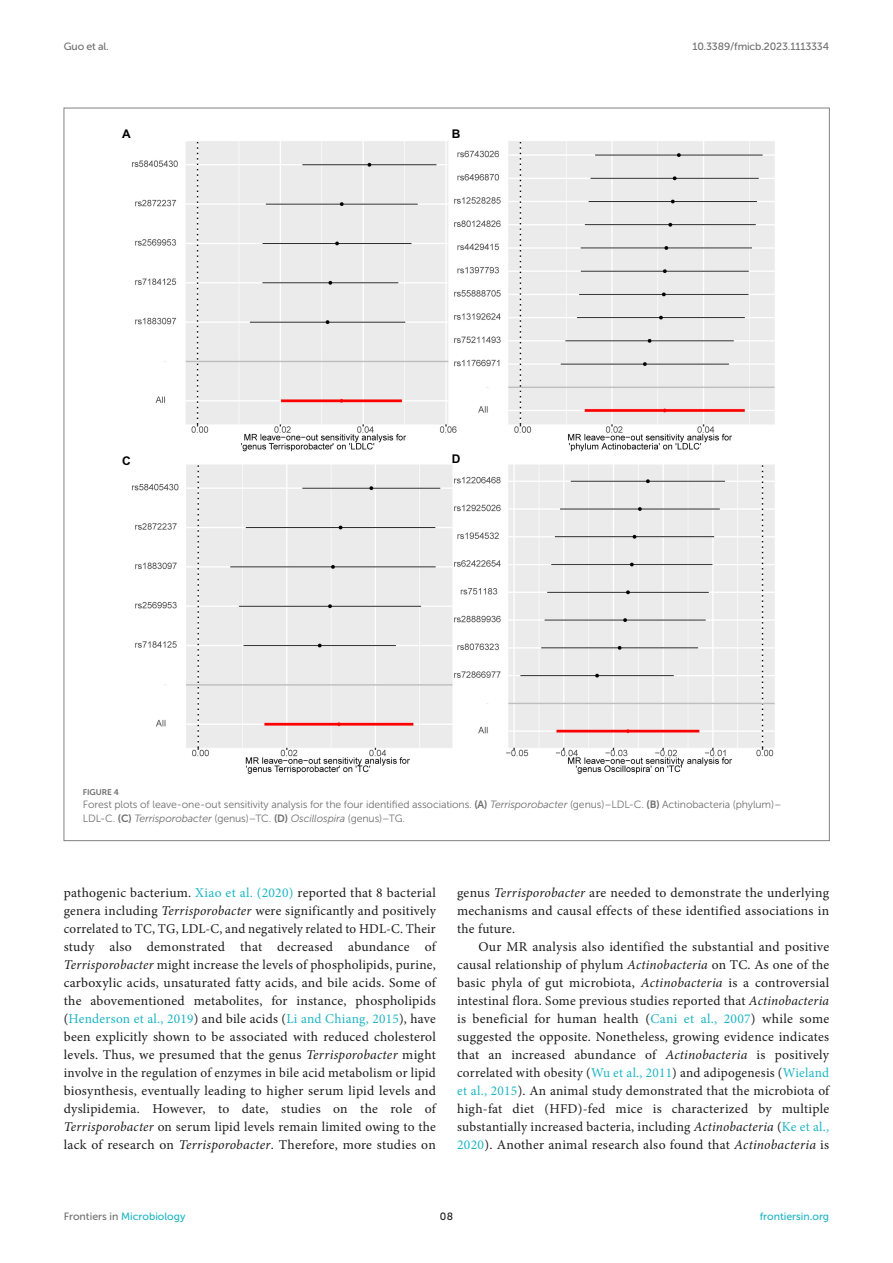
<style>
.page{position:relative;width:893px;height:1263px;background:#fff}
.page>*{position:absolute;margin:0;border:0;box-sizing:border-box;transform-origin:0 0}
.TEXT{font:13.5px/18px "Minion Pro";letter-spacing:.02em;color:#1b1c1b;text-align:justify}
.t1{font:700 12px "Arial";color:#000}
.FIG_LEG{font:10.5px/13.5px "Museo Sans 300";letter-spacing:-.01em;color:#706f70}
.t2{font:10.5px "Museo Sans 500";color:#1db5c3}
.t3{font:10.5px "Museo Sans 500";letter-spacing:-.015em;color:#706f70}
.t4{font:10.5px "Museo Sans 500";color:#1b1c1b}
.FIG_HD{font:8.25px "Museo Sans 700";letter-spacing:-.01em;color:#706f70}
.s1{font-family:"Museo Sans 700"}
.s2{font-style:italic}
.s3{color:#1db5c3}
.s4{color:#706f70}
</style>
<div class="page">
<img style="left:132px;top:141px;width:643px;height:633px">
<p class="t3" style="left:64px;top:41px;width:47px">Guo et al.</p>
<p class="t3" style="left:692px;top:41px;width:138px">10.3389/fmicb.2023.1113334</p>
<p class="t1" style="left:122px;top:125px;width:10px">A</p>
<p class="t1" style="left:452px;top:125px;width:10px">B</p>
<p class="t1" style="left:122px;top:452px;width:10px">C</p>
<p class="t1" style="left:452px;top:450px;width:10px">D</p>
<p class="FIG_HD" style="left:83px;top:787px;width:37px">FIGURE 4</p>
<p class="FIG_LEG" style="left:83px;top:798px;width:700px">Forest plots of leave-one-out sensitivity analysis for the four identified associations. <span class="s1">(A)</span> <span class="s2">Terrisporobacter</span> (genus)–LDL-C. <span class="s1">(B)</span> Actinobacteria (phylum)–<br>LDL-C. <span class="s1">(C)</span> <span class="s2">Terrisporobacter</span> (genus)–TC. <span class="s1">(D)</span> <span class="s2">Oscillospira</span> (genus)–TG.</p>
<p class="TEXT" style="left:64px;top:884px;width:374px">pathogenic bacterium. <span class="s3">Xiao et al. (2020)</span> reported that 8 bacterial genera including <span class="s2">Terrisporobacter</span> were significantly and positively correlated to TC, TG, LDL-C, and negatively related to HDL-C. Their study also demonstrated that decreased abundance of <span class="s2">Terrisporobacter</span> might increase the levels of phospholipids, purine, carboxylic acids, unsaturated fatty acids, and bile acids. Some of the abovementioned metabolites, for instance, phospholipids (<span class="s3">Henderson et al., 2019</span>) and bile acids (<span class="s3">Li and Chiang, 2015</span>), have been explicitly shown to be associated with reduced cholesterol levels. Thus, we presumed that the genus <span class="s2">Terrisporobacter</span> might involve in the regulation of enzymes in bile acid metabolism or lipid biosynthesis, eventually leading to higher serum lipid levels and dyslipidemia. However, to date, studies on the role of <span class="s2">Terrisporobacter</span> on serum lipid levels remain limited owing to the lack of research on <span class="s2">Terrisporobacter</span>. Therefore, more studies on</p>
<p class="TEXT" style="left:457px;top:884px;width:374px">genus <span class="s2">Terrisporobacter</span> are needed to demonstrate the underlying mechanisms and causal effects of these identified associations in the future.</p>
<p class="TEXT" style="left:457px;top:938px;width:374px;text-indent:21px">Our MR analysis also identified the substantial and positive causal relationship of phylum <span class="s2">Actinobacteria</span> on TC. As one of the basic phyla of gut microbiota, <span class="s2">Actinobacteria</span> is a controversial intestinal flora. Some previous studies reported that <span class="s2">Actinobacteria </span>is beneficial for human health (<span class="s3">Cani et al., 2007</span>) while some suggested the opposite. Nonetheless, growing evidence indicates that an increased abundance of <span class="s2">Actinobacteria</span> is positively correlated with obesity (<span class="s3">Wu et al., 2011</span>) and adipogenesis (<span class="s3">Wieland et al., 2015</span>). An animal study demonstrated that the microbiota of high-fat diet (HFD)-fed mice is characterized by multiple substantially increased bacteria, including <span class="s2">Actinobacteria</span> (<span class="s3">Ke et al., 2020</span>). Another animal research also found that <span class="s2">Actinobacteria</span> is</p>
<p class="t2" style="left:64px;top:1211px;width:123px"><span class="s4">Frontiers in</span> Microbiology</p>
<p class="t4" style="left:440px;top:1211px;width:15px">08</p>
<p class="t2" style="left:760px;top:1211px;width:71px">frontiersin.org</p>
</div>
